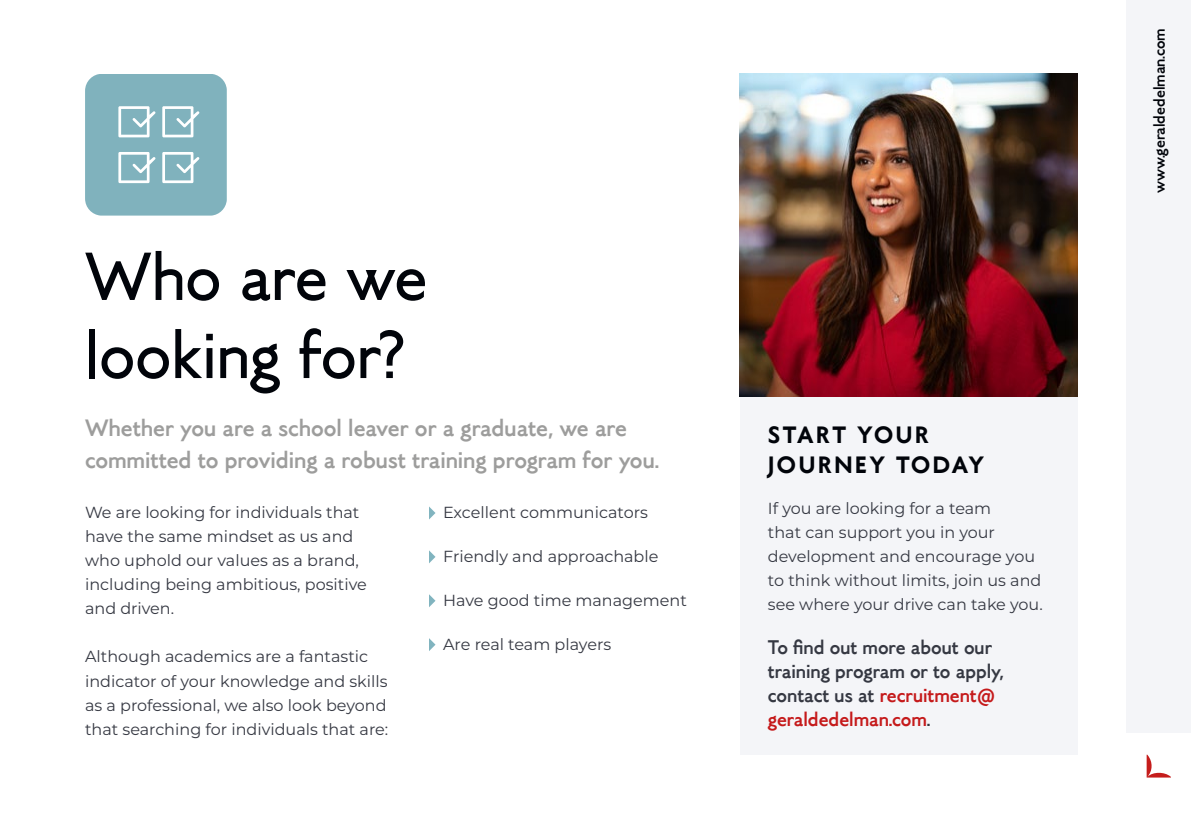
<style>
.page{position:relative;width:1191px;height:840px;background:#fff}
.page>*{position:absolute;margin:0;border:0;box-sizing:border-box;transform-origin:0 0}
.t1{font:68px/78px "MTT Roma";color:#01040a}
.t2{font:500 24px/32px "MTT Roma";color:#9d9d9c}
.t3{font:700 24px/30px "MTT Roma";letter-spacing:.11em;color:#01040a}
.t4{font:500 20px/24px "MTT Roma";color:#353842}
.t5{font:16px/24px "Montserrat";color:#353842}
.t6{font:500 16px "MTT Roma";color:#01040a}
.s1{color:#c51a1b}
</style>
<div class="page">
<div style="left:1126px;top:0;width:65px;height:732px;background:#f4f5f8"></div>
<svg style="left:1146px;top:754px;width:25px;height:23px"></svg>
<div style="left:739px;top:396px;width:338px;height:358px;background:#f4f5f8"></div>
<svg style="left:85px;top:74px;width:142px;height:141px;background:#8bb8c2"></svg>
<svg style="left:429px;top:506px;width:6px;height:13px"></svg>
<svg style="left:429px;top:550px;width:6px;height:13px"></svg>
<svg style="left:429px;top:594px;width:6px;height:13px"></svg>
<svg style="left:429px;top:638px;width:6px;height:12px"></svg>
<img style="left:739px;top:74px;width:338px;height:322px">
<h1 class="t1" style="left:85px;top:235px;width:344px">Who are we looking for?</h1>
<h2 class="t2" style="left:85px;top:410px;width:575px">Whether you are a school leaver or a graduate, we are committed to providing a robust training program for you.</h2>
<p class="t5" style="left:85px;top:500px;width:283px">We are looking for individuals that have the same mindset as us and who uphold our values as a brand, including being ambitious, positive and driven.</p>
<p class="t5" style="left:85px;top:644px;width:305px">Although academics are a fantastic indicator of your knowledge and skills as a professional, we also look beyond that searching for individuals that are:</p>
<p class="t5" style="left:443px;top:500px;width:206px">Excellent communicators</p>
<p class="t5" style="left:443px;top:544px;width:217px">Friendly and approachable</p>
<p class="t5" style="left:443px;top:588px;width:245px">Have good time management</p>
<p class="t5" style="left:443px;top:632px;width:170px">Are real team players</p>
<h2 class="t3" style="left:768px;top:419px;width:217px">START YOUR<br>JOURNEY TODAY</h2>
<p class="t5" style="left:768px;top:495px;width:276px">If you are looking for a team<br>that can support you in your development and encourage you to think without limits, join us and see where your drive can take you.</p>
<p class="t4" style="left:768px;top:634px;width:237px">To find out more about our training program or to apply, contact us at <span class="s1">recruitment@ geraldedelman.com</span>.</p>
<p class="t6" style="left:1149px;top:193px;width:166px;rotate:-90deg">www.geraldedelman.com</p>
</div>
